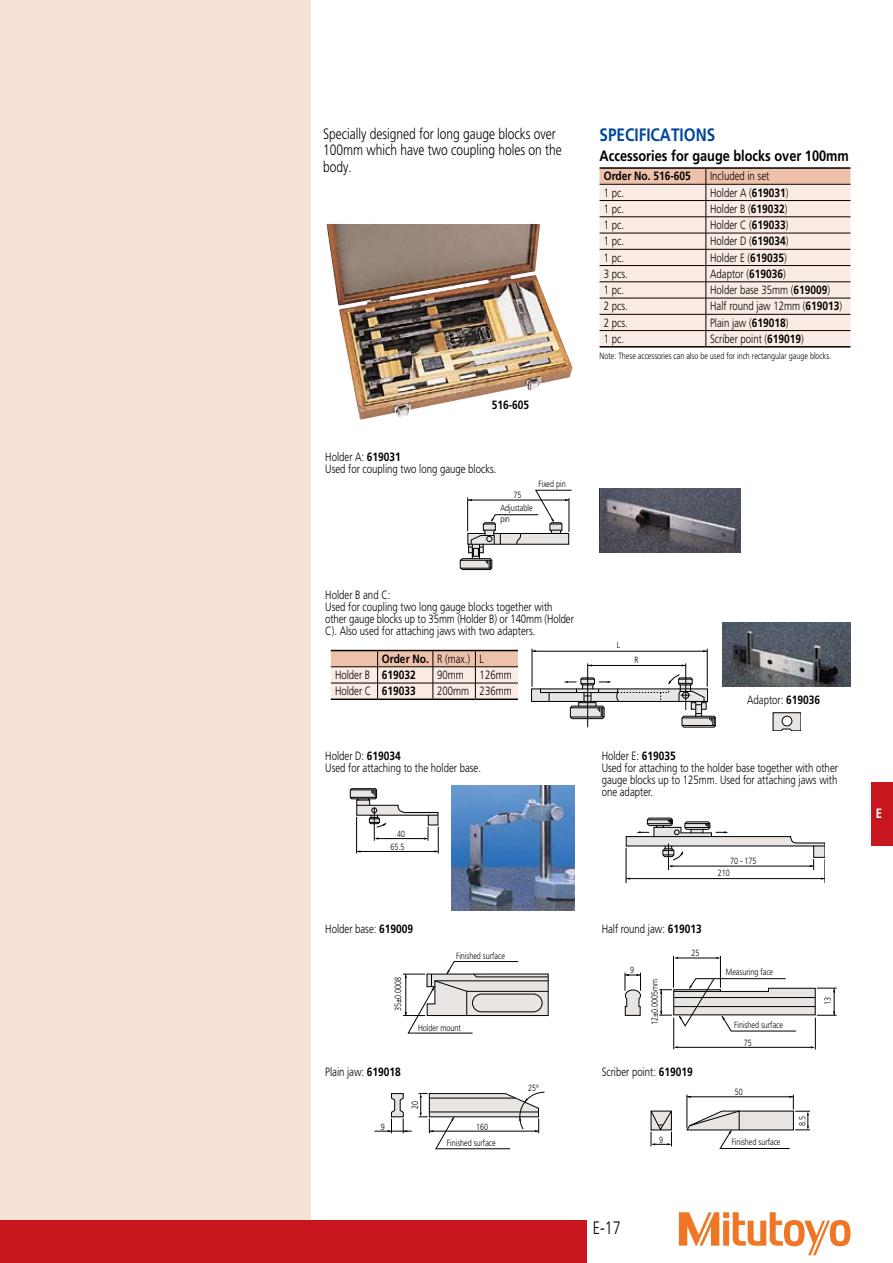
<style>
.page{position:relative;width:893px;height:1263px;background:#fff}
.page>*{position:absolute;margin:0;border:0;box-sizing:border-box;transform-origin:0 0}
.t1{font:700 18px "Mitutoyo Frutiger";color:#00479d}
.t2{font:300 18px "Mitutoyo Frutiger";color:#000}
.t3{font:300 15px/16.5px "Mitutoyo Frutiger";color:#000}
.t4{font:700 15px "Mitutoyo Frutiger";color:#000}
.t5{font:700 13.5px "Mitutoyo Frutiger";color:#fff}
.t6{font:300 12px/12px "Mitutoyo Frutiger";color:#000}
.t7{font:700 12px "Mitutoyo Frutiger";color:#000}
.t8{font:300 9px/17.5px "Mitutoyo Frutiger";color:#000}
.s1{font-weight:700}
</style>
<div class="page">
<div style="left:0;top:0;width:310px;height:1263px;background:#f7e2d6"></div>
<svg style="left:679px;top:1212px;width:171px;height:43px"></svg>
<div style="left:0;top:1220px;width:587px;height:43px;background:#c8161e"></div>
<div style="left:872px;top:782px;width:21px;height:64px;background:#c8161e"></div>
<img style="left:326px;top:224px;width:246px;height:196px">
<img style="left:600px;top:488px;width:140px;height:64px">
<img style="left:723px;top:622px;width:127px;height:64px">
<img style="left:452px;top:786px;width:122px;height:124px">
<hr style="left:331px;top:698px;width:47px;height:2px;background:#000">
<hr style="left:378px;top:698px;width:55px;height:2px;background:#000">
<hr style="left:433px;top:698px;width:42px;height:2px;background:#000">
<hr style="left:475px;top:698px;width:43px;height:2px;background:#000">
<svg style="left:331px;top:650px;width:187px;height:49px;background:#dfc9be"></svg>
<hr style="left:600px;top:167px;width:106px;height:2px;background:#000">
<hr style="left:706px;top:167px;width:144px;height:2px;background:#000">
<svg style="left:600px;top:168px;width:250px;height:178px;background:#e8d9d0"></svg>
<hr style="left:600px;top:346px;width:106px;height:2px;background:#000">
<hr style="left:706px;top:346px;width:144px;height:2px;background:#000">
<svg style="left:403px;top:961px;width:146px;height:72px"></svg>
<hr style="left:673px;top:1017px;width:1px;height:32px;background:#000">
<hr style="left:815px;top:1017px;width:1px;height:32px;background:#000">
<hr style="left:676px;top:1047px;width:136px;height:1px;background:#000">
<hr style="left:720px;top:956px;width:1px;height:32px;background:#000">
<hr style="left:673px;top:956px;width:1px;height:32px;background:#000">
<hr style="left:677px;top:958px;width:41px;height:1px;background:#000">
<svg style="left:624px;top:973px;width:17px;height:43px"></svg>
<svg style="left:659px;top:978px;width:177px;height:53px"></svg>
<hr style="left:374px;top:1131px;width:38px;height:1px;background:#000">
<svg style="left:388px;top:1093px;width:19px;height:40px"></svg>
<svg style="left:419px;top:1092px;width:126px;height:57px"></svg>
<svg style="left:650px;top:1110px;width:22px;height:36px"></svg>
<svg style="left:686px;top:1095px;width:124px;height:54px"></svg>
<svg style="left:459px;top:490px;width:113px;height:80px"></svg>
<hr style="left:587px;top:663px;width:1px;height:64px;background:#000">
<hr style="left:685px;top:663px;width:1px;height:47px;background:#000">
<hr style="left:532px;top:649px;width:1px;height:38px;background:#000">
<hr style="left:707px;top:649px;width:1px;height:38px;background:#000">
<hr style="left:532px;top:651px;width:175px;height:1px;background:#000">
<hr style="left:588px;top:665px;width:98px;height:1px;background:#000">
<svg style="left:531px;top:674px;width:185px;height:54px"></svg>
<svg style="left:350px;top:788px;width:89px;height:65px"></svg>
<svg style="left:625px;top:817px;width:200px;height:66px"></svg>
<svg style="left:772px;top:712px;width:29px;height:19px"></svg>
<div style="left:782px;top:716px;width:10px;height:10px;border:1px solid #000;border-radius:50%"></div>
<p class="t3" style="left:323px;top:126px;width:240px">Specially designed for long gauge blocks over<br>100mm which have two coupling holes on the body.</p>
<p class="t7" style="left:492px;top:398px;width:39px">516-605</p>
<p class="t6" style="left:325px;top:451px;width:173px">Holder A: <span class="s1">619031<br></span>Used for coupling two long gauge blocks.</p>
<p class="t8" style="left:513px;top:486px;width:10px">75</p>
<p class="t8" style="left:539px;top:475px;width:29px">Fixed pin</p>
<p class="t8" style="left:500px;top:502px;width:34px;line-height:11.2px">Adjustable pin</p>
<h1 class="t1" style="left:600px;top:124px;width:117px">SPECIFICATIONS</h1>
<p class="t4" style="left:600px;top:147px;width:251px">Accessories for gauge blocks over 100mm</p>
<p class="t7" style="left:604px;top:169px;width:89px">Order No. 516-605</p>
<p class="t6" style="left:710px;top:170px;width:61px">Included in set</p>
<p class="t6" style="left:604px;top:187px;width:22px">1 pc.</p>
<p class="t6" style="left:710px;top:187px;width:80px">Holder A (<span class="s1">619031</span>)</p>
<p class="t6" style="left:604px;top:203px;width:22px">1 pc.</p>
<p class="t6" style="left:710px;top:203px;width:79px">Holder B (<span class="s1">619032</span>)</p>
<p class="t6" style="left:604px;top:219px;width:22px">1 pc.</p>
<p class="t6" style="left:710px;top:219px;width:80px">Holder C (<span class="s1">619033</span>)</p>
<p class="t6" style="left:604px;top:235px;width:22px">1 pc.</p>
<p class="t6" style="left:710px;top:235px;width:80px">Holder D (<span class="s1">619034</span>)</p>
<p class="t6" style="left:604px;top:252px;width:22px">1 pc.</p>
<p class="t6" style="left:710px;top:252px;width:78px">Holder E (<span class="s1">619035</span>)</p>
<p class="t6" style="left:604px;top:268px;width:25px">3 pcs.</p>
<p class="t6" style="left:710px;top:268px;width:77px">Adaptor (<span class="s1">619036</span>)</p>
<p class="t6" style="left:604px;top:284px;width:22px">1 pc.</p>
<p class="t6" style="left:710px;top:284px;width:121px">Holder base 35mm (<span class="s1">619009</span>)</p>
<p class="t6" style="left:604px;top:300px;width:25px">2 pcs.</p>
<p class="t6" style="left:710px;top:300px;width:134px">Half round jaw 12mm (<span class="s1">619013</span>)</p>
<p class="t6" style="left:604px;top:317px;width:25px">2 pcs.</p>
<p class="t6" style="left:710px;top:317px;width:80px">Plain jaw (<span class="s1">619018</span>)</p>
<p class="t6" style="left:604px;top:333px;width:22px">1 pc.</p>
<p class="t6" style="left:710px;top:333px;width:95px">Scriber point (<span class="s1">619019</span>)</p>
<p class="t8" style="left:600px;top:348px;width:233px">Note: These accessories can also be used for inch rectangular gauge blocks.</p>
<p class="t6" style="left:325px;top:589px;width:250px">Holder B and C:<br>Used for coupling two long gauge blocks together with other gauge blocks up to 35mm (Holder B) or 140mm (Holder C). Also used for attaching jaws with two adapters.</p>
<p class="t6" style="left:335px;top:651px;width:150px;line-height:16.2px;text-indent:47px"><span class="s1">Order No.</span> R (max.) L<br>Holder B <span class="s1">619032</span></p>
<p class="t6" style="left:437px;top:669px;width:28px">90mm</p>
<p class="t6" style="left:480px;top:669px;width:34px">126mm</p>
<p class="t6" style="left:335px;top:685px;width:82px">Holder C <span class="s1">619033</span></p>
<p class="t6" style="left:437px;top:685px;width:76px">200mm 236mm</p>
<p class="t6" style="left:325px;top:750px;width:157px">Holder D: <span class="s1">619034<br></span>Used for attaching to the holder base.</p>
<p class="t8" style="left:390px;top:827px;width:16px;line-height:13px;text-align:right">40<br>65.5</p>
<p class="t8" style="left:617px;top:636px;width:5px">L</p>
<p class="t8" style="left:634px;top:651px;width:6px">R</p>
<p class="t6" style="left:747px;top:694px;width:74px">Adaptor: <span class="s1">619036</span></p>
<p class="t6" style="left:602px;top:750px;width:238px">Holder E: <span class="s1">619035<br></span>Used for attaching to the holder base together with other gauge blocks up to 125mm. Used for attaching jaws with one adapter.</p>
<p class="t8" style="left:730px;top:852px;width:28px">70 - 175</p>
<p class="t8" style="left:718px;top:864px;width:14px">210</p>
<p class="t6" style="left:325px;top:922px;width:89px">Holder base: <span class="s1">619009</span></p>
<p class="t6" style="left:602px;top:922px;width:102px">Half round jaw: <span class="s1">619013</span></p>
<p class="t8" style="left:389px;top:1011px;width:36px;rotate:-90deg">35±0.0008</p>
<p class="t8" style="left:456px;top:947px;width:50px">Finished surface</p>
<p class="t8" style="left:418px;top:1019px;width:44px">Holder mount</p>
<p class="t8" style="left:630px;top:961px;width:6px">9</p>
<p class="t8" style="left:646px;top:1025px;width:48px;rotate:-90deg">12±0.0005mm</p>
<p class="t8" style="left:691px;top:944px;width:10px">25</p>
<p class="t6" style="left:325px;top:1066px;width:77px">Plain jaw: <span class="s1">619018</span></p>
<p class="t6" style="left:602px;top:1066px;width:93px">Scriber point: <span class="s1">619019</span></p>
<p class="t8" style="left:381px;top:1118px;width:6px">9</p>
<p class="t8" style="left:406px;top:1109px;width:10px;rotate:-90deg">20</p>
<p class="t8" style="left:476px;top:1118px;width:14px">160</p>
<p class="t8" style="left:447px;top:1134px;width:50px">Finished surface</p>
<p class="t8" style="left:528px;top:1079px;width:12px">25º</p>
<p class="t8" style="left:659px;top:1131px;width:6px">9</p>
<p class="t8" style="left:726px;top:964px;width:49px">Measuring face</p>
<p class="t8" style="left:744px;top:1016px;width:41px;text-indent:-10px">Finished surface<br>75</p>
<p class="t8" style="left:735px;top:1083px;width:10px">50</p>
<p class="t8" style="left:732px;top:1133px;width:50px">Finished surface</p>
<p class="t8" style="left:793px;top:1126px;width:12px;rotate:-90deg">8.5</p>
<p class="t8" style="left:819px;top:1005px;width:10px;rotate:-90deg">13</p>
<p class="t5" style="left:876px;top:806px;width:8px">E</p>
<h1 class="t2" style="left:593px;top:1217px;width:30px">E-17</h1>
</div>
